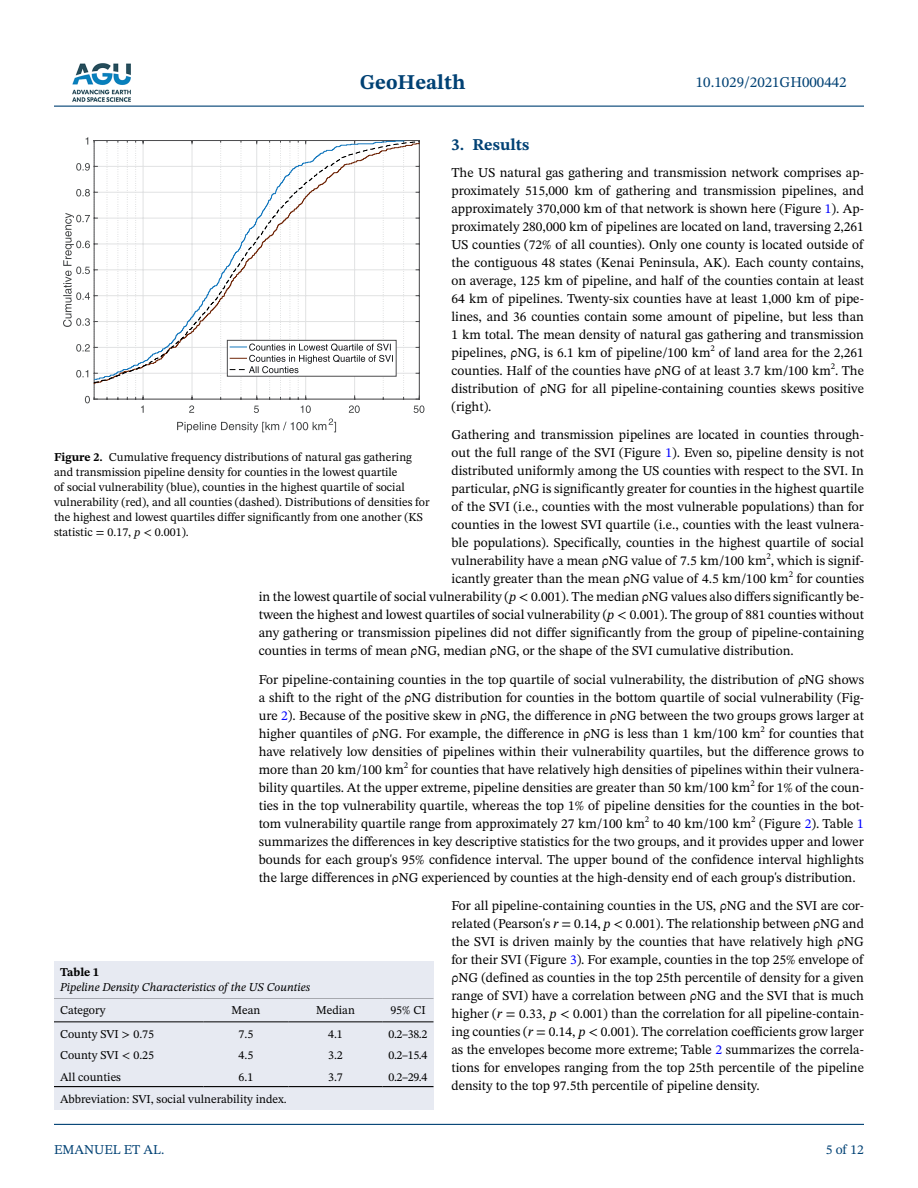
<style>
.page{position:relative;width:918px;height:1188px;background:#fff}
.page>*{position:absolute;margin:0;border:0;box-sizing:border-box;transform-origin:0 0}
.t1{font:700 21px "STIX Two Text";color:#004174}
.t2{font:700 16.5px "STIX Two Text";color:#004174}
.t3{font:15px "STIX Two Text";color:#004174}
.t4{font:13.5px/18px "STIX Two Text";color:#000;text-align:justify}
.t5{font:13.5px "STIX Two Text";color:#004174}
.t6{font:12px/15px "STIX Two Text";color:#000}
.t7{font:italic 12px "STIX Two Text";color:#000}
.t8{font:700 12px "STIX Two Text";color:#000}
.t9{font:8.7px "STIX Two Text";color:#000}
.s1{color:#00f}
.s2{font-style:italic}
.s3{font-weight:700}
</style>
<div class="page">
<hr style="left:54px;top:106px;width:810px;height:1px;background:#004174">
<hr style="left:54px;top:1124px;width:810px;height:1px;background:#004174">
<img style="left:72px;top:63px;width:59px;height:39px">
<hr style="left:94px;top:399px;width:325px;height:1px;background:#4d4d4f">
<svg style="left:63px;top:137px;width:34px;height:266px"></svg>
<svg style="left:94px;top:141px;width:41px;height:242px"></svg>
<svg style="left:135px;top:140px;width:289px;height:293px"></svg>
<div style="left:227px;top:340px;width:169px;height:36px;border:1px solid #4d4d4f"></div>
<div style="left:54px;top:997px;width:380px;height:112px;background:#e7eaf2"></div>
<hr style="left:54px;top:997px;width:150px;height:1px;background:#000">
<hr style="left:54px;top:1021px;width:150px;height:1px;background:#000">
<hr style="left:204px;top:997px;width:85px;height:1px;background:#000">
<hr style="left:204px;top:1021px;width:85px;height:1px;background:#000">
<hr style="left:288px;top:997px;width:95px;height:1px;background:#000">
<hr style="left:288px;top:1021px;width:95px;height:1px;background:#000">
<hr style="left:382px;top:997px;width:52px;height:1px;background:#000">
<hr style="left:382px;top:1021px;width:52px;height:1px;background:#000">
<hr style="left:54px;top:1086px;width:150px;height:1px;background:#000">
<hr style="left:204px;top:1086px;width:85px;height:1px;background:#000">
<hr style="left:288px;top:1086px;width:95px;height:1px;background:#000">
<hr style="left:382px;top:1086px;width:52px;height:1px;background:#000">
<div style="left:54px;top:961px;width:380px;height:36px;background:#e7eaf2"></div>
<h1 class="t1" style="left:360px;top:67px;width:107px">GeoHealth</h1>
<p class="t3" style="left:696px;top:72px;width:152px">10.1029/2021GH000442</p>
<p class="t2" style="left:452px;top:133px;width:79px">3. Results</p>
<p class="t4" style="left:452px;top:163px;width:414px">The US natural gas gathering and transmission network comprises ap&shy;proximately 515,000 km of gathering and transmission pipelines, and approximately 370,000 km of that network is shown here (Figure <span class="s1">1</span>). Ap&shy;proximately 280,000 km of pipelines are located on land, traversing 2,261<br>US counties (72% of all counties). Only one county is located outside of the contiguous 48 states (Kenai Peninsula, AK). Each county contains, on average, 125 km of pipeline, and half of the counties contain at least 64 km of pipelines. Twenty-six counties have at least 1,000 km of pipe&shy;lines, and 36 counties contain some amount of pipeline, but less than 1 km total. The mean density of natural gas gathering and transmission pipelines, ρNG, is 6.1 km of pipeline/100 km<sup>2</sup> of land area for the 2,261 counties. Half of the counties have ρNG of at least 3.7 km/100 km<sup>2</sup>. The distribution of ρNG for all pipeline-containing counties skews positive (right).</p>
<p class="t4" style="left:452px;top:426px;width:414px">Gathering and transmission pipelines are located in counties through-</p>
<p class="t4" style="left:452px;top:444px;width:414px">out the full range of the SVI (Figure <span class="s1">1</span>). Even so, pipeline density is not</p>
<p class="t4" style="left:452px;top:462px;width:414px">distributed uniformly among the US counties with respect to the SVI. In</p>
<p class="t4" style="left:452px;top:480px;width:414px">particular, ρNG is significantly greater for counties in the highest quartile</p>
<p class="t4" style="left:452px;top:498px;width:414px">of the SVI (i.e., counties with the most vulnerable populations) than for</p>
<p class="t4" style="left:452px;top:516px;width:414px">counties in the lowest SVI quartile (i.e., counties with the least vulnera-</p>
<p class="t4" style="left:452px;top:534px;width:414px">ble populations). Specifically, counties in the highest quartile of social</p>
<p class="t4" style="left:452px;top:552px;width:414px">vulnerability have a mean ρNG value of 7.5 km/100 km<sup>2</sup>, which is signif-</p>
<p class="t4" style="left:452px;top:570px;width:414px">icantly greater than the mean ρNG value of 4.5 km/100 km<sup>2</sup> for counties</p>
<p class="t4" style="left:259px;top:588px;width:607px">in the lowest quartile of social vulnerability (<span class="s2">p</span> &lt; 0.001). The median ρNG values also differs significantly be-</p>
<p class="t4" style="left:259px;top:606px;width:607px">tween the highest and lowest quartiles of social vulnerability (<span class="s2">p</span> &lt; 0.001). The group of 881 counties without</p>
<p class="t4" style="left:259px;top:624px;width:607px">any gathering or transmission pipelines did not differ significantly from the group of pipeline-containing</p>
<p class="t4" style="left:259px;top:642px;width:537px">counties in terms of mean ρNG, median ρNG, or the shape of the SVI cumulative distribution.</p>
<p class="t4" style="left:259px;top:670px;width:607px">For pipeline-containing counties in the top quartile of social vulnerability, the distribution of ρNG shows a shift to the right of the ρNG distribution for counties in the bottom quartile of social vulnerability (Fig&shy;ure <span class="s1">2</span>). Because of the positive skew in ρNG, the difference in ρNG between the two groups grows larger at higher quantiles of ρNG. For example, the difference in ρNG is less than 1 km/100 km<sup>2</sup> for counties that have relatively low densities of pipelines within their vulnerability quartiles, but the difference grows to more than 20 km/100 km<sup>2</sup> for counties that have relatively high densities of pipelines within their vulnera&shy;bility quartiles. At the upper extreme, pipeline densities are greater than 50 km/100 km<sup>2</sup> for 1% of the coun&shy;ties in the top vulnerability quartile, whereas the top 1% of pipeline densities for the counties in the bot&shy;tom vulnerability quartile range from approximately 27 km/100 km<sup>2</sup> to 40 km/100 km</p>
<p class="t6" style="left:54px;top:450px;width:377px"><span class="s3">Figure 2.</span> Cumulative frequency distributions of natural gas gathering and transmission pipeline density for counties in the lowest quartile<br>of social vulnerability (blue), counties in the highest quartile of social vulnerability (red), and all counties (dashed). Distributions of densities for the highest and lowest quartiles differ significantly from one another (KS statistic = 0.17, <span class="s2">p</span> &lt; 0.001).</p>
<p class="t9" style="left:751px;top:813px;width:6px">2</p>
<p class="t4" style="left:259px;top:814px;width:607px;text-indent:500px">(Figure <span class="s1">2</span>). Table <span class="s1">1 </span>summarizes the differences in key descriptive statistics for the two groups, and it provides upper and lower bounds for each group's 95% confidence interval. The upper bound of the confidence interval highlights the large differences in ρNG experienced by counties at the high-density end of each group's distribution.</p>
<p class="t4" style="left:452px;top:897px;width:414px">For all pipeline-containing counties in the US, ρNG and the SVI are cor&shy;related (Pearson's <span class="s2">r</span> = 0.14, <span class="s2">p</span> &lt; 0.001). The relationship between ρNG and the SVI is driven mainly by the counties that have relatively high ρNG for their SVI (Figure <span class="s1">3</span>). For example, counties in the top 25% envelope of ρNG (defined as counties in the top 25th percentile of density for a given range of SVI) have a correlation between ρNG and the SVI that is much higher (<span class="s2">r</span> = 0.33, <span class="s2">p</span> &lt; 0.001) than the correlation for all pipeline-contain&shy;ing counties (<span class="s2">r</span> = 0.14, <span class="s2">p</span> &lt; 0.001). The correlation coefficients grow larger as the envelopes become more extreme; Table <span class="s1">2</span> summarizes the correla&shy;tions for envelopes ranging from the top 25th percentile of the pipeline density to the top 97.5th percentile of pipeline density.</p>
<p class="t8" style="left:60px;top:964px;width:41px">Table 1</p>
<p class="t7" style="left:60px;top:979px;width:252px">Pipeline Density Characteristics of the US Counties</p>
<p class="t6" style="left:60px;top:1003px;width:47px">Category</p>
<p class="t6" style="left:232px;top:1003px;width:30px">Mean</p>
<p class="t6" style="left:316px;top:1003px;width:40px">Median</p>
<p class="t6" style="left:390px;top:1003px;width:37px">95% CI</p>
<p class="t6" style="left:60px;top:1027px;width:96px">County SVI &gt; 0.75</p>
<p class="t6" style="left:239px;top:1027px;width:16px">7.5</p>
<p class="t6" style="left:328px;top:1027px;width:16px">4.1</p>
<p class="t6" style="left:388px;top:1027px;width:40px">0.2–38.2</p>
<p class="t6" style="left:60px;top:1048px;width:96px">County SVI &lt; 0.25</p>
<p class="t6" style="left:239px;top:1048px;width:16px">4.5</p>
<p class="t6" style="left:328px;top:1048px;width:16px">3.2</p>
<p class="t6" style="left:388px;top:1048px;width:40px">0.2–15.4</p>
<p class="t6" style="left:60px;top:1069px;width:63px">All counties</p>
<p class="t6" style="left:239px;top:1069px;width:16px">6.1</p>
<p class="t6" style="left:328px;top:1069px;width:16px">3.7</p>
<p class="t6" style="left:388px;top:1069px;width:40px">0.2–29.4</p>
<p class="t6" style="left:60px;top:1092px;width:228px">Abbreviation: SVI, social vulnerability index.</p>
<p class="t5" style="left:54px;top:1140px;width:112px">EMANUEL ET AL.</p>
<p class="t5" style="left:826px;top:1140px;width:40px">5 of 12</p>
</div>
